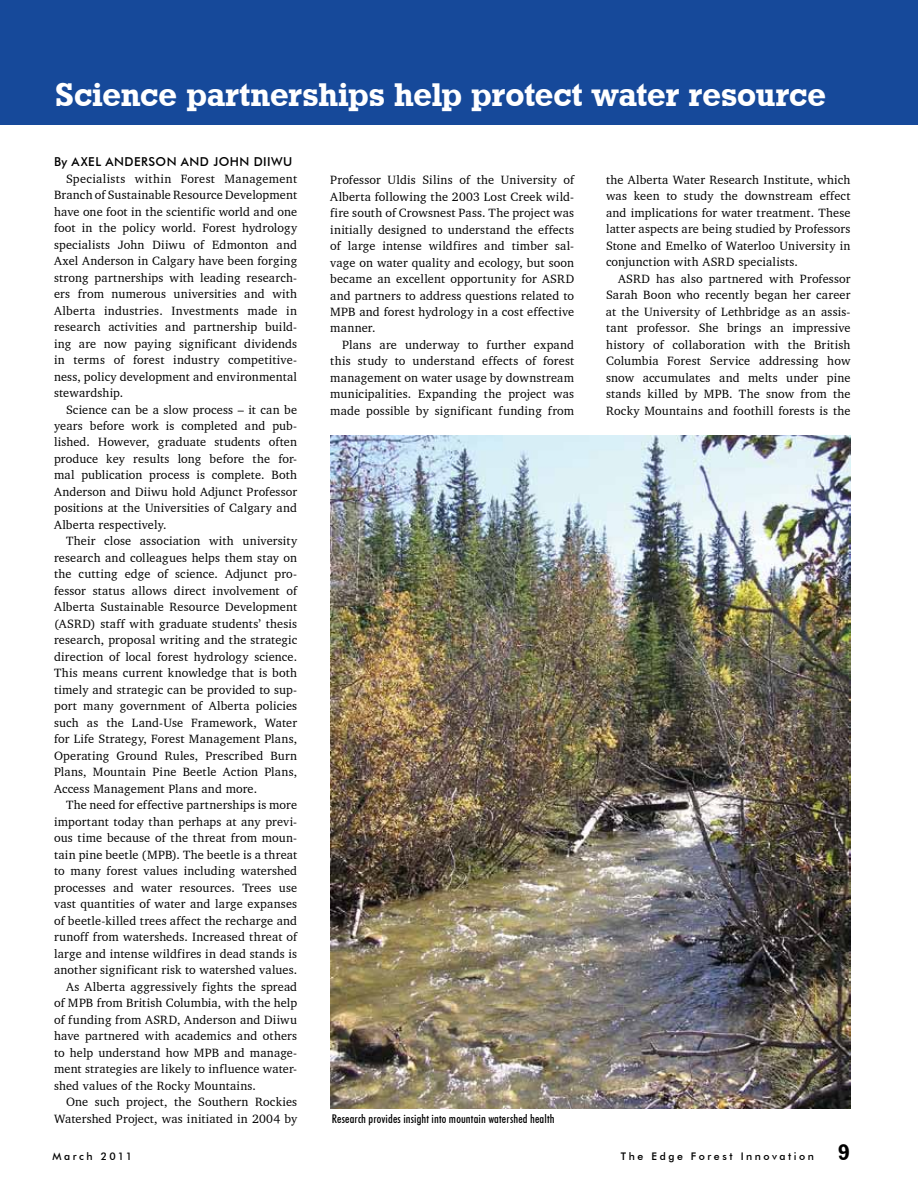
<style>
.page{position:relative;width:918px;height:1188px;background:#fff}
.page>*{position:absolute;margin:0;border:0;box-sizing:border-box;transform-origin:0 0}
.t1{font:33px "Geometric Slab 712 BT Bold A";letter-spacing:-.005em;color:#fff}
.t2{font:12.3px/16.5px "Charter BT";letter-spacing:.015em;color:#000;text-align:justify}
.t3{font:500 12.3px "Futura BT";letter-spacing:.04em;color:#000}
.t4{font:500 condensed 12px "Futura BT";letter-spacing:.01em;color:#000}
.t5{font:500 10.5px "Futura BT";letter-spacing:.24em;color:#000}
.s1{font-family:"Geometric Slab 712 BT Bold A";font-weight:400;font-size:22.5px}
</style>
<div class="page">
<div style="left:0;top:0;width:918px;height:125px;background:#16499a"></div>
<img style="left:330px;top:435px;width:520px;height:674px">
<h1 class="t1" style="left:55px;top:74px;width:773px">Science partnerships help protect water resource</h1>
<p class="t3" style="left:54px;top:154px;width:240px">By AXEL ANDERSON AND JOHN DIIWU</p>
<p class="t2" style="left:54px;top:170px;width:245px;text-indent:12px">Specialists within Forest Management Branch of Sustainable Resource Development have one foot in the scientific world and one foot in the policy world. Forest hydrology specialists John Diiwu of Edmonton and Axel Anderson in Calgary have been forging strong partnerships with leading research&shy;ers from numerous universities and with Alberta industries. Investments made in research activities and partnership build&shy;ing are now paying significant dividends in terms of forest industry competitive&shy;ness, policy development and environmental stewardship.</p>
<p class="t2" style="left:54px;top:401px;width:245px;text-indent:12px">Science can be a slow process – it can be years before work is completed and pub&shy;lished. However, graduate students often produce key results long before the for&shy;mal publication process is complete. Both Anderson and Diiwu hold Adjunct Professor positions at the Universities of Calgary and Alberta respectively.</p>
<p class="t2" style="left:54px;top:533px;width:245px;text-indent:12px">Their close association with university research and colleagues helps them stay on the cutting edge of science. Adjunct pro&shy;fessor status allows direct involvement of Alberta Sustainable Resource Development (ASRD) staff with graduate students’ thesis research, proposal writing and the strategic direction of local forest hydrology science.<br>This means current knowledge that is both timely and strategic can be provided to sup&shy;port many government of Alberta policies such as the Land-Use Framework, Water for Life Strategy, Forest Management Plans, Operating Ground Rules, Prescribed Burn Plans, Mountain Pine Beetle Action Plans, Access Management Plans and more.</p>
<p class="t2" style="left:66px;top:797px;width:233px">The need for effective partnerships is more</p>
<p class="t2" style="left:54px;top:813px;width:245px">important today than perhaps at any previ-</p>
<p class="t2" style="left:54px;top:830px;width:245px">ous time because of the threat from moun-</p>
<p class="t2" style="left:54px;top:846px;width:245px">tain pine beetle (MPB). The beetle is a threat</p>
<p class="t2" style="left:54px;top:863px;width:245px">to many forest values including watershed</p>
<p class="t2" style="left:54px;top:879px;width:245px">processes and water resources. Trees use</p>
<p class="t2" style="left:54px;top:896px;width:245px">vast quantities of water and large expanses</p>
<p class="t2" style="left:54px;top:912px;width:245px">of beetle-killed trees affect the recharge and</p>
<p class="t2" style="left:54px;top:929px;width:245px">runoff from watersheds. Increased threat of</p>
<p class="t2" style="left:54px;top:945px;width:245px">large and intense wildfires in dead stands is</p>
<p class="t2" style="left:54px;top:962px;width:245px">another significant risk to watershed values.</p>
<p class="t2" style="left:66px;top:978px;width:233px">As Alberta aggressively fights the spread</p>
<p class="t2" style="left:54px;top:995px;width:245px">of MPB from British Columbia, with the help</p>
<p class="t2" style="left:54px;top:1011px;width:245px">of funding from ASRD, Anderson and Diiwu</p>
<p class="t2" style="left:54px;top:1028px;width:245px">have partnered with academics and others</p>
<p class="t2" style="left:54px;top:1044px;width:245px">to help understand how MPB and manage-</p>
<p class="t2" style="left:54px;top:1061px;width:245px">ment strategies are likely to influence water-</p>
<p class="t2" style="left:54px;top:1077px;width:204px">shed values of the Rocky Mountains.</p>
<p class="t2" style="left:66px;top:1094px;width:233px">One such project, the Southern Rockies</p>
<p class="t2" style="left:54px;top:1110px;width:245px">Watershed Project, was initiated in 2004 by</p>
<p class="t2" style="left:330px;top:171px;width:245px">Professor Uldis Silins of the University of Alberta following the 2003 Lost Creek wild&shy;fire south of Crowsnest Pass. The project was initially designed to understand the effects of large intense wildfires and timber sal&shy;vage on water quality and ecology, but soon became an excellent opportunity for ASRD and partners to address questions related to MPB and forest hydrology in a cost effective manner.</p>
<p class="t2" style="left:330px;top:336px;width:245px;text-indent:12px">Plans are underway to further expand this study to understand effects of forest management on water usage by downstream municipalities. Expanding the project was made possible by significant funding from</p>
<p class="t2" style="left:606px;top:171px;width:246px">the Alberta Water Research Institute, which was keen to study the downstream effect and implications for water treatment. These latter aspects are being studied by Professors Stone and Emelko of Waterloo University in conjunction with ASRD specialists.</p>
<p class="t2" style="left:606px;top:270px;width:246px;text-indent:12px">ASRD has also partnered with Professor Sarah Boon who recently began her career at the University of Lethbridge as an assis&shy;tant professor. She brings an impressive history of collaboration with the British Columbia Forest Service addressing how snow accumulates and melts under pine stands killed by MPB. The snow from the Rocky Mountains and foothill forests is the</p>
<p class="t4" style="left:332px;top:1111px;width:224px">Research provides insight into mountain watershed health</p>
<p class="t5" style="left:52px;top:1150px;width:81px">March 2011</p>
<p class="t5" style="left:621px;top:1150px;width:230px">The Edge Forest Innovation <span class="s1">9</span></p>
</div>
